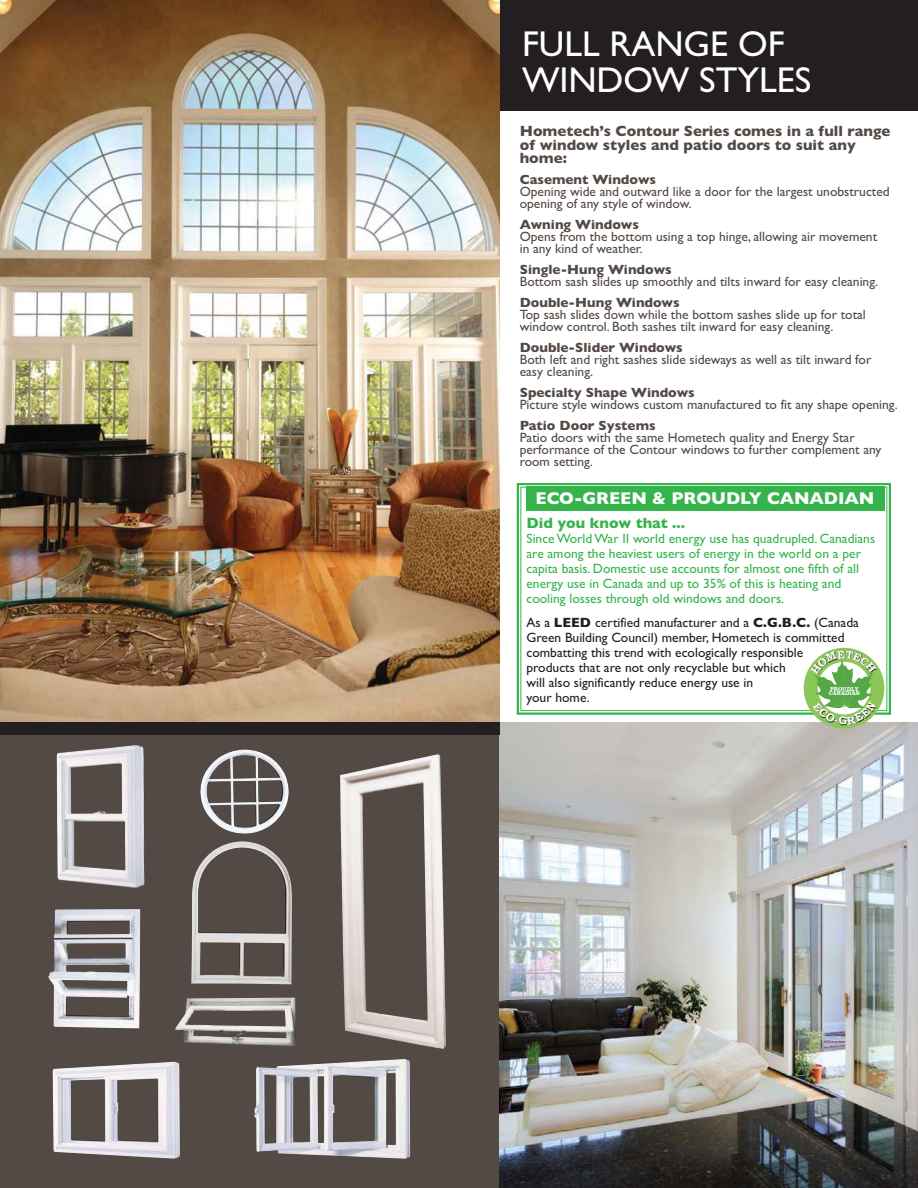
<style>
.page{position:relative;width:918px;height:1188px;background:#fff}
.page>*{position:absolute;margin:0;border:0;box-sizing:border-box;transform-origin:0 0}
.t1{font:36px/36px "Gill Sans";color:#fff}
.t2{font:700 17.25px "Gill Sans";color:#fff}
.t3{font:700 15px/13.5px "Gill Sans";color:#544a45}
.t4{font:700 15px "Gill Sans";color:#36b44c}
.t5{font:13.5px/12px "Gill Sans";color:#544a45}
.t6{font:13.5px/15px "Gill Sans";color:#36b44c}
.t7{font:13.5px/15px "Gill Sans";color:#231f20}
.t8{font:700 13.5px "Gill Sans";color:#544a45}
.t9{font:5.55px/4.5px "Bookman Old Style Bold+T42+SVWDBL";color:#fff}
.s1{font-weight:700}
</style>
<div class="page">
<div style="left:0;top:731px;width:500px;height:457px;background:#544a45"></div>
<img style="left:254px;top:1059px;width:156px;height:100px">
<img style="left:53px;top:1062px;width:127px;height:97px">
<img style="left:57px;top:745px;width:88px;height:143px">
<img style="left:48px;top:909px;width:92px;height:119px">
<img style="left:200px;top:750px;width:89px;height:84px">
<img style="left:500px;top:722px;width:418px;height:466px">
<img style="left:340px;top:754px;width:106px;height:295px">
<div style="left:500px;top:0;width:418px;height:111px;background:#231f20"></div>
<img style="left:191px;top:841px;width:101px;height:143px">
<div style="left:517px;top:483px;width:374px;height:232px;border:2px solid #36b44c"></div>
<div style="left:804px;top:648px;width:80px;height:81px;background:#8ac756;border-radius:50%"></div>
<div style="left:526px;top:487px;width:358px;height:24px;background:#36b44c"></div>
<img style="left:175px;top:998px;width:121px;height:48px">
<img style="left:0;top:0;width:500px;height:722px">
<div style="left:0;top:722px;width:500px;height:13px;background:#231f20"></div>
<svg style="left:811px;top:650px;width:66px;height:79px"></svg>
<h1 class="t1" style="left:522px;top:30px;width:291px">FULL RANGE OF<br>WINDOW STYLES</h1>
<p class="t3" style="left:520px;top:126px;width:372px">Hometech’s Contour Series comes in a full range of window styles and patio doors to suit any home:</p>
<p class="t8" style="left:520px;top:175px;width:138px">Casement Windows</p>
<p class="t5" style="left:520px;top:187px;width:372px">Opening wide and outward like a door for the largest unobstructed opening of any style of window.</p>
<p class="t8" style="left:520px;top:220px;width:121px">Awning Windows</p>
<p class="t5" style="left:520px;top:232px;width:359px">Opens from the bottom using a top hinge, allowing air movement in any kind of weather.</p>
<p class="t8" style="left:520px;top:265px;width:153px">Single-Hung Windows</p>
<p class="t5" style="left:520px;top:277px;width:360px">Bottom sash slides up smoothly and tilts inward for easy cleaning.</p>
<p class="t8" style="left:520px;top:298px;width:161px">Double-Hung Windows</p>
<p class="t5" style="left:520px;top:310px;width:348px">Top sash slides down while the bottom sashes slide up for total window control. Both sashes tilt inward for easy cleaning.</p>
<p class="t8" style="left:520px;top:343px;width:165px">Double-Slider Windows</p>
<p class="t5" style="left:520px;top:355px;width:353px">Both left and right sashes slide sideways as well as tilt inward for easy cleaning.</p>
<p class="t8" style="left:520px;top:388px;width:177px">Specialty Shape Windows</p>
<p class="t5" style="left:520px;top:400px;width:379px">Picture style windows custom manufactured to fit any shape opening.</p>
<p class="t8" style="left:520px;top:421px;width:137px">Patio Door Systems</p>
<p class="t5" style="left:520px;top:433px;width:363px">Patio doors with the same Hometech quality and Energy Star performance of the Contour windows to further complement any room setting.</p>
<p class="t2" style="left:536px;top:492px;width:341px">ECO-GREEN &amp; PROUDLY CANADIAN</p>
<p class="t4" style="left:526px;top:518px;width:160px">Did you know that ...</p>
<p class="t6" style="left:526px;top:533px;width:350px">Since World War II world energy use has quadrupled. Canadians are among the heaviest users of energy in the world on a per capita basis. Domestic use accounts for almost one fifth of all energy use in Canada and up to 35% of this is heating and cooling losses through old windows and doors.</p>
<p class="t7" style="left:526px;top:617px;width:334px">As a <span class="s1">LEED</span> certified manufacturer and a <span class="s1">C.G.B.C.</span> (Canada Green Building Council) member, Hometech is committed combatting this trend with ecologically responsible<br>products that are not only recyclable but which<br>will also significantly reduce energy use in<br>your home.</p>
<p class="t9" style="left:829px;top:687px;width:33px">PROUDLY<br>CANADIAN</p>
</div>
